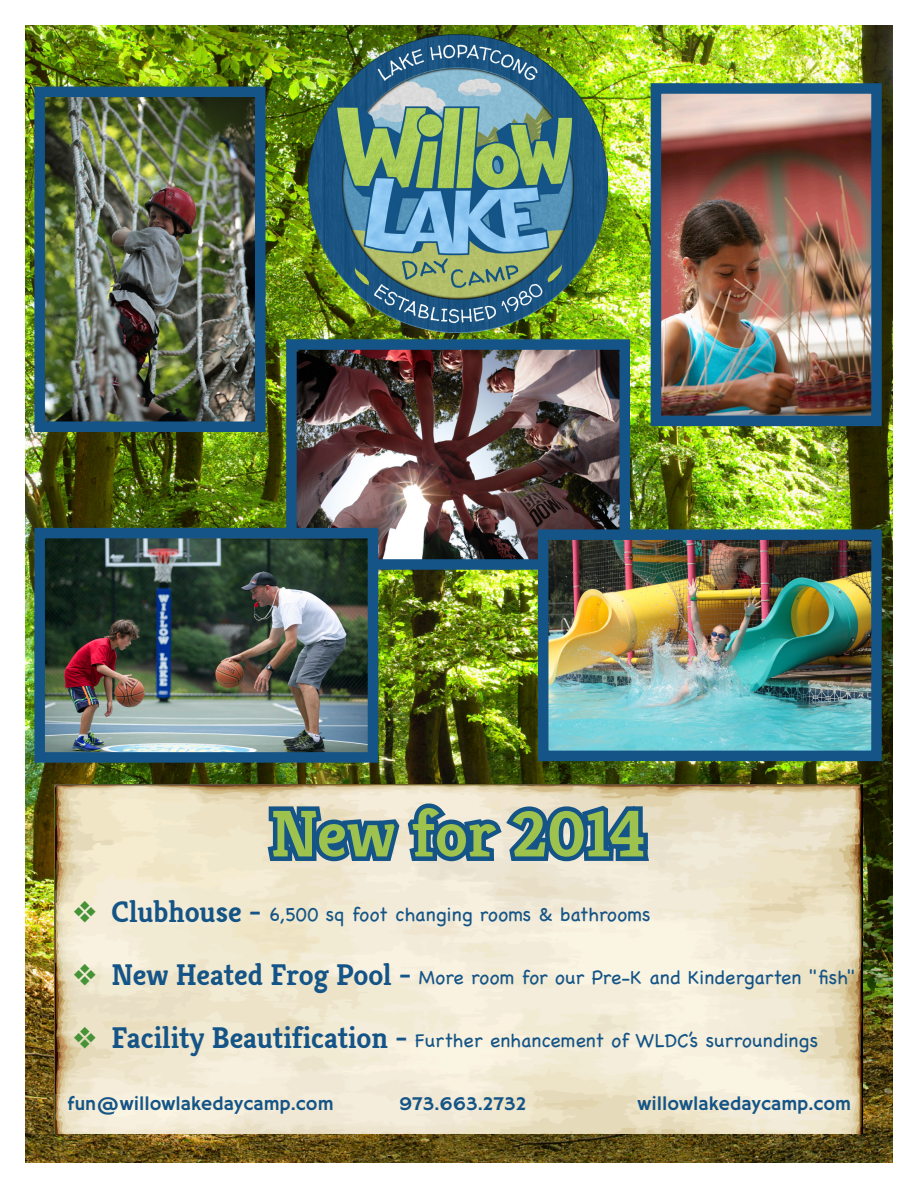
<style>
.page{position:relative;width:918px;height:1188px;background:#fff}
.page>*{position:absolute;margin:0;border:0;box-sizing:border-box;transform-origin:0 0}
.t1{font:700 66px "Kreon";color:#9ec24e}
.t2{font:19.5px "Chalkboard";color:#145486}
.t3{font:19.5px "Hammersmith One";color:#145486}
.s1{color:#459336}
.s2{font-family:"Kreon";font-weight:700;font-size:30px}
</style>
<div class="page">
<img style="left:26px;top:26px;width:866px;height:1136px">
<img style="left:54px;top:785px;width:808px;height:349px">
<svg style="left:262px;top:771px;width:390px;height:128px;background:#95a5a0"></svg>
<img style="left:309px;top:34px;width:298px;height:299px">
<img style="left:297px;top:350px;width:322px;height:209px">
<div style="left:286px;top:339px;width:344px;height:231px;border:10px solid #145486"></div>
<img style="left:45px;top:98px;width:210px;height:323px">
<div style="left:34px;top:87px;width:232px;height:345px;border:10px solid #145486"></div>
<img style="left:549px;top:540px;width:322px;height:210px">
<div style="left:538px;top:529px;width:344px;height:232px;border:10px solid #145486"></div>
<img style="left:662px;top:94px;width:209px;height:321px">
<div style="left:651px;top:83px;width:231px;height:343px;border:10px solid #145486"></div>
<img style="left:45px;top:539px;width:322px;height:213px">
<div style="left:34px;top:528px;width:344px;height:235px;border:10px solid #145486"></div>
<p class="t1" style="left:270px;top:792px;width:377px">New for 2014</p>
<p class="t2" style="left:73px;top:903px;width:579px"><span class="s1">❖</span> <span class="s2">Clubhouse -</span> 6,500 sq foot changing rooms &amp; bathrooms</p>
<p class="t2" style="left:73px;top:966px;width:784px"><span class="s1">❖</span> <span class="s2">New Heated Frog Pool -</span> More room for our Pre-K and Kindergarten "fish"</p>
<p class="t2" style="left:73px;top:1029px;width:746px"><span class="s1">❖</span> <span class="s2">Facility Beautification -</span> Further enhancement of WLDC’s surroundings</p>
<p class="t3" style="left:67px;top:1093px;width:267px">fun@willowlakedaycamp.com</p>
<p class="t3" style="left:399px;top:1093px;width:129px">973.663.2732</p>
<p class="t3" style="left:637px;top:1093px;width:215px">willowlakedaycamp.com</p>
</div>
